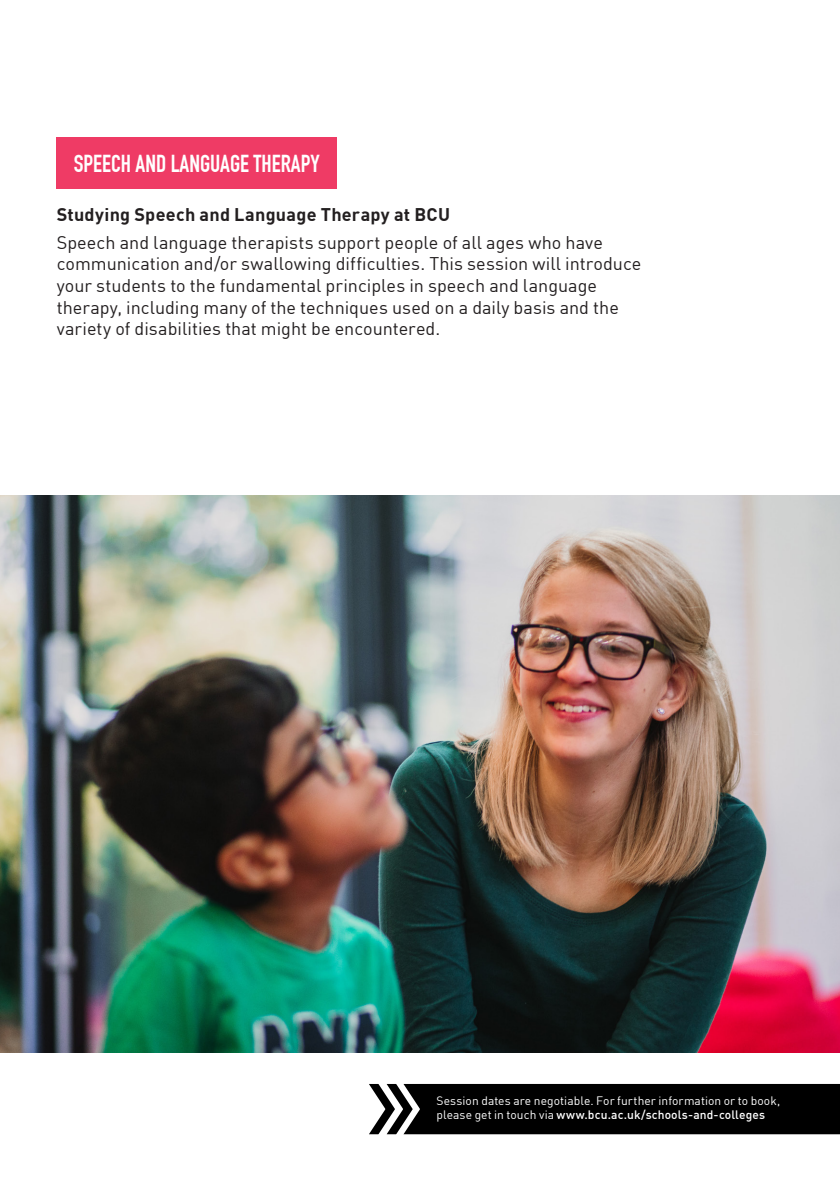
<style>
.page{position:relative;width:840px;height:1191px;background:#fff}
.page>*{position:absolute;margin:0;border:0;box-sizing:border-box;transform-origin:0 0}
.t1{font:700 24px "DIN Condensed";color:#fff}
.t2{font:18px/21.6px "DIN Offc";color:#231f20}
.t3{font:700 18px "DIN Offc";letter-spacing:.015em;color:#231f20}
.t4{font:12px/14.4px "DIN Offc";letter-spacing:.005em;color:#fff}
.s1{font-weight:500}
</style>
<div class="page">
<div style="left:57px;top:137px;width:279px;height:51px;background:#ef3b65"></div>
<div style="left:369px;top:1084px;width:470px;height:50px;background:#000"></div>
<img style="left:0;top:495px;width:839px;height:558px">
<p class="t1" style="left:74px;top:149px;width:247px">SPEECH AND LANGUAGE THERAPY</p>
<p class="t3" style="left:57px;top:203px;width:394px">Studying Speech and Language Therapy at BCU</p>
<p class="t2" style="left:57px;top:231px;width:585px">Speech and language therapists support people of all ages who have communication and/or swallowing difficulties. This session will introduce your students to the fundamental principles in speech and language therapy, including many of the techniques used on a daily basis and the variety of disabilities that might be encountered.</p>
<p class="t4" style="left:436px;top:1093px;width:345px">Session dates are negotiable. For further information or to book, please get in touch via <span class="s1">www.bcu.ac.uk/schools-and-colleges</span></p>
</div>
